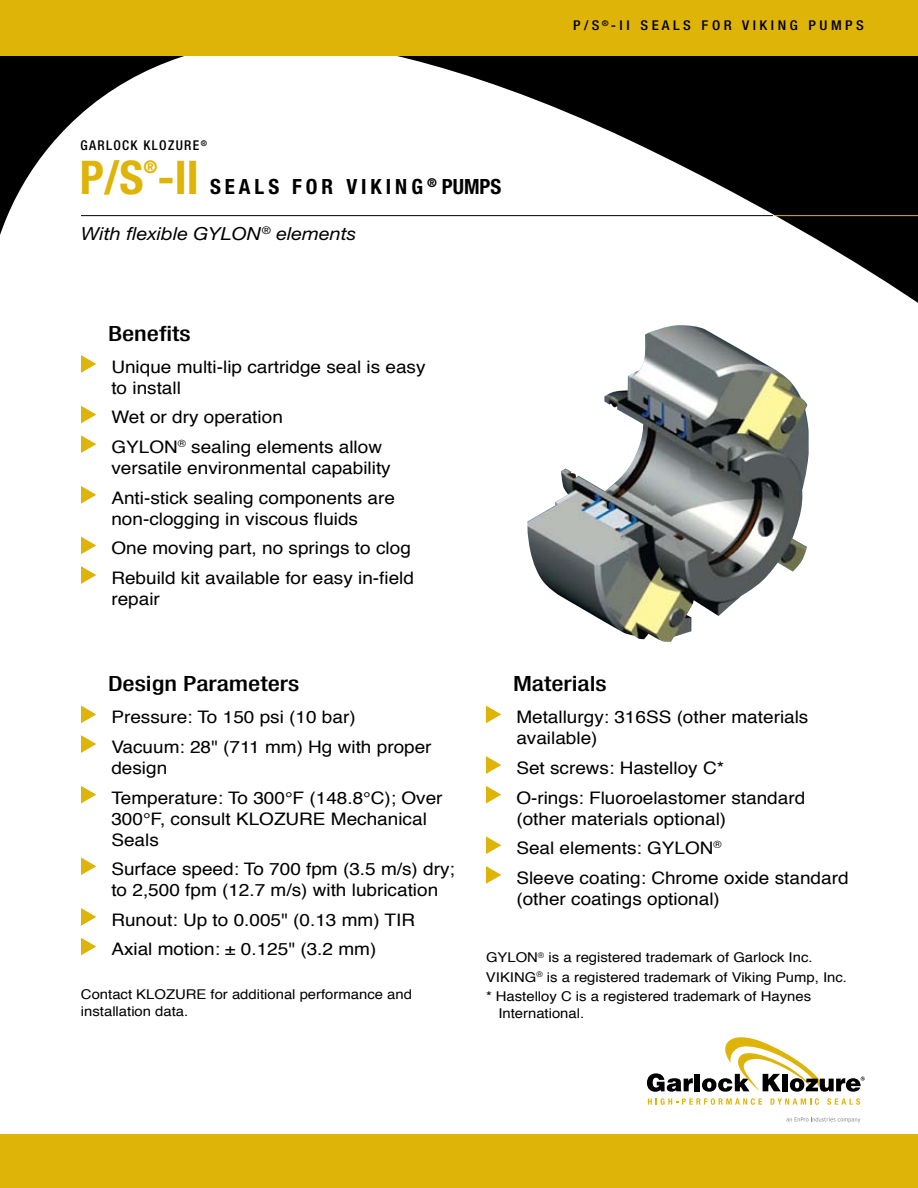
<style>
.page{position:relative;width:918px;height:1188px;background:#fff}
.page>*{position:absolute;margin:0;border:0;box-sizing:border-box;transform-origin:0 0}
.t1{font:700 condensed 46.5px "Helvetica Neue";color:#deb408}
.t2{font:500 condensed 21px "Helvetica Neue";color:#000;scale:1.25 1}
.t3{font:700 condensed 21px "Helvetica Neue";letter-spacing:.19em;color:#000}
.t4{font:italic 18px "Helvetica Neue";color:#000;scale:1.1 1}
.t5{font:700 condensed 17.55px "Helvetica Neue";color:#deb408}
.t6{font:17.25px/29.7px "Helvetica";color:#000;scale:1.1 1}
.t7{font:13.5px/19.5px "Helvetica";color:#000;scale:1.1 1}
.t8{font:500 condensed 13.5px "Helvetica Neue";letter-spacing:.1em;color:#000;scale:1.1 1}
.t9{font:500 condensed 13.5px "Helvetica Neue";letter-spacing:.1em;color:#000}
.s1{font-size:46.5px;color:#deb408}
</style>
<div class="page">
<svg style="left:0;top:56px;width:918px;height:247px"></svg>
<div style="left:0;top:0;width:918px;height:56px;background:#deb408"></div>
<hr style="left:775px;top:215px;width:143px;height:1px;background:#deb408">
<hr style="left:81px;top:215px;width:692px;height:1px;background:#000">
<div style="left:0;top:1134px;width:918px;height:54px;background:#deb408"></div>
<svg style="left:81px;top:355px;width:15px;height:18px"></svg>
<svg style="left:81px;top:405px;width:16px;height:19px"></svg>
<svg style="left:81px;top:435px;width:16px;height:18px"></svg>
<svg style="left:81px;top:486px;width:16px;height:18px"></svg>
<svg style="left:81px;top:536px;width:16px;height:19px"></svg>
<svg style="left:81px;top:566px;width:15px;height:18px"></svg>
<img style="left:527px;top:325px;width:282px;height:317px">
<svg style="left:81px;top:705px;width:16px;height:19px"></svg>
<svg style="left:81px;top:735px;width:15px;height:18px"></svg>
<svg style="left:81px;top:786px;width:16px;height:18px"></svg>
<svg style="left:81px;top:857px;width:16px;height:18px"></svg>
<svg style="left:81px;top:908px;width:16px;height:18px"></svg>
<svg style="left:81px;top:937px;width:16px;height:19px"></svg>
<svg style="left:486px;top:705px;width:16px;height:19px"></svg>
<svg style="left:486px;top:756px;width:15px;height:18px"></svg>
<svg style="left:486px;top:786px;width:16px;height:18px"></svg>
<svg style="left:486px;top:836px;width:16px;height:18px"></svg>
<svg style="left:486px;top:866px;width:16px;height:18px"></svg>
<svg style="left:647px;top:1073px;width:46px;height:19px"></svg>
<div style="left:695px;top:1074px;width:5px;height:17px;background:#000"></div>
<svg style="left:702px;top:1037px;width:163px;height:55px"></svg>
<svg style="left:786px;top:1117px;width:74px;height:6px"></svg>
<svg style="left:648px;top:1098px;width:114px;height:7px"></svg>
<svg style="left:771px;top:1098px;width:48px;height:7px"></svg>
<svg style="left:827px;top:1098px;width:33px;height:7px"></svg>
<p class="t9" style="left:80px;top:137px;width:128px">GARLOCK KLOZURE<sup>®</sup></p>
<h1 class="t1" style="left:80px;top:149px;width:65px">P/S</h1>
<p class="t5" style="left:144px;top:156px;width:15px">®</p>
<p class="t3" style="left:158px;top:173px;width:345px"><span class="s1">-II</span> SEALS FOR VIKING <sup>®</sup> PUMPS</p>
<p class="t4" style="left:81px;top:223px;width:252px">With flexible GYLON<sup>®</sup> elements</p>
<p class="t2" style="left:108px;top:321px;width:68px">Benefits</p>
<p class="t6" style="left:111px;top:356px;width:287px;line-height:21px">Unique multi-lip cartridge seal is easy to install</p>
<p class="t6" style="left:111px;top:402px;width:248px">Wet or dry operation<br>GYLON<sup>®</sup> sealing elements allow</p>
<p class="t6" style="left:111px;top:453px;width:259px">versatile environmental capability<br>Anti-stick sealing components are</p>
<p class="t6" style="left:111px;top:503px;width:277px">non-clogging in viscous fluids<br>One moving part, no springs to clog<br>Rebuild kit available for easy in-field</p>
<p class="t6" style="left:111px;top:583px;width:46px">repair</p>
<p class="t8" style="left:573px;top:18px;width:266px">P / S <sup>®</sup> - I I S E A L S F O R V I K I N G P U M P S</p>
<p class="t2" style="left:108px;top:671px;width:155px">Design Parameters</p>
<p class="t6" style="left:111px;top:702px;width:293px">Pressure: To 150 psi (10 bar)<br>Vacuum: 28" (711 mm) Hg with proper</p>
<p class="t6" style="left:111px;top:752px;width:303px">design<br>Temperature: To 300°F (148.8°C); Over</p>
<p class="t6" style="left:111px;top:807px;width:288px;line-height:21px">300°F, consult KLOZURE Mechanical<br>Seals</p>
<p class="t6" style="left:111px;top:858px;width:314px;line-height:21px">Surface speed: To 700 fpm (3.5 m/s) dry; to 2,500 fpm (12.7 m/s) with lubrication</p>
<p class="t6" style="left:111px;top:904px;width:278px">Runout: Up to 0.005" (0.13 mm) TIR<br>Axial motion: ± 0.125" (3.2 mm)</p>
<p class="t7" style="left:81px;top:986px;width:302px;line-height:16.5px">Contact KLOZURE for additional performance and installation data.</p>
<p class="t2" style="left:513px;top:671px;width:77px">Materials</p>
<p class="t6" style="left:516px;top:706px;width:267px;line-height:21px">Metallurgy: 316SS (other materials available)</p>
<p class="t6" style="left:516px;top:752px;width:264px">Set screws: Hastelloy C*<br>O-rings: Fluoroelastomer standard</p>
<p class="t6" style="left:516px;top:803px;width:304px">(other materials optional)<br>Seal elements: GYLON<sup>®<br></sup>Sleeve coating: Chrome oxide standard</p>
<p class="t6" style="left:516px;top:883px;width:187px">(other coatings optional)</p>
<p class="t7" style="left:486px;top:947px;width:330px">GYLON<sup>®</sup> is a registered trademark of Garlock Inc.<br>VIKING<sup>®</sup> is a registered trademark of Viking Pump, Inc. * Hastelloy C is a registered trademark of Haynes</p>
<p class="t7" style="left:498px;top:1003px;width:80px">International.</p>
</div>
